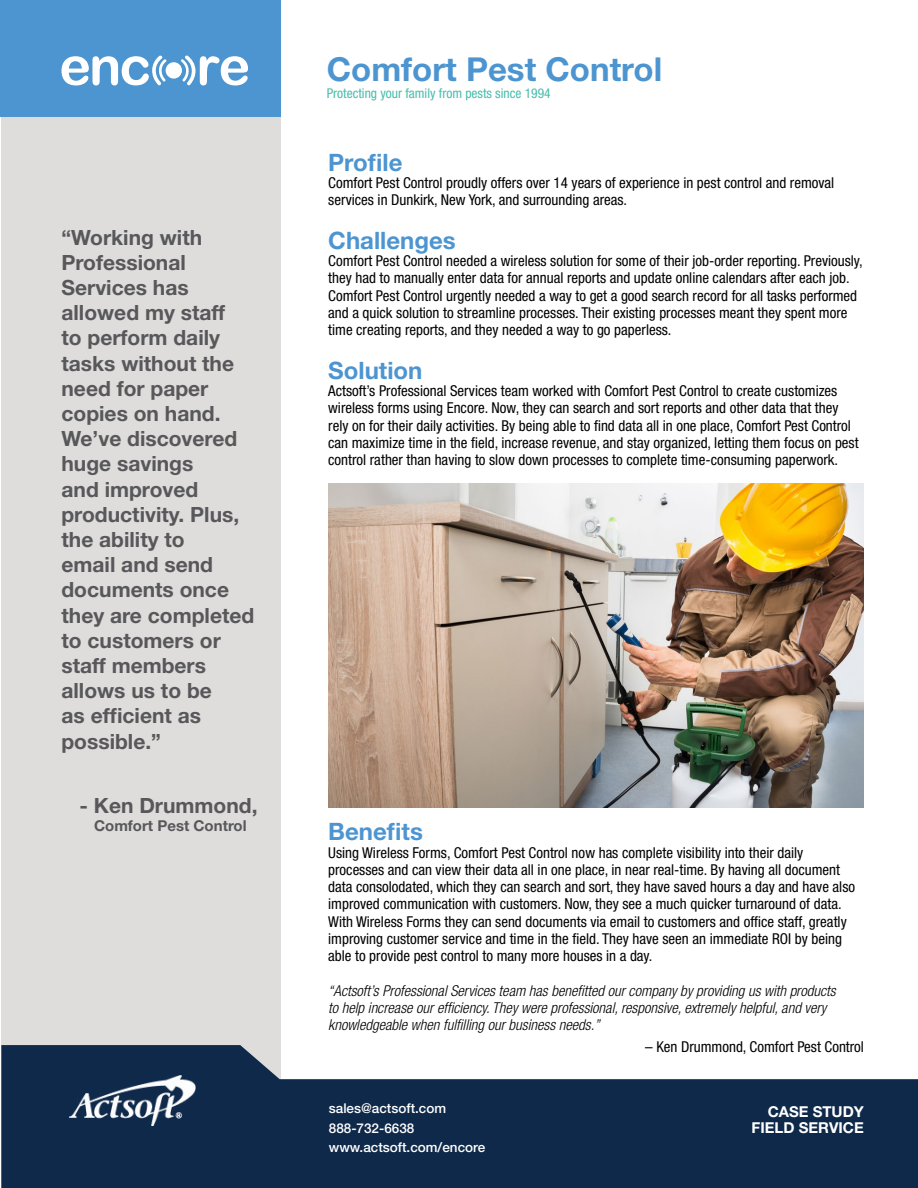
<style>
.page{position:relative;width:918px;height:1188px;background:#fff}
.page>*{position:absolute;margin:0;border:0;box-sizing:border-box;transform-origin:0 0}
.t1{font:700 33px "Helvetica Neue";color:#4d95d1}
.t2{font:700 24px "Helvetica Neue";color:#4d95d1}
.t3{font:700 21px/25.2px "Helvetica Neue";color:#58585b}
.t4{font:condensed 15px/17.2px "Helvetica Neue";color:#000101}
.t5{font:italic 300 condensed 15px/17.2px "Helvetica Neue";color:#000101}
.t6{font:700 15px/16.5px "Helvetica Neue";color:#fff;text-align:right}
.t7{font:700 15px "Helvetica Neue";color:#58585b}
.t8{font:500 13.5px/19.5px "Helvetica Neue";color:#fff}
.t9{font:condensed 13.5px "Helvetica Neue";color:#4abcac}
</style>
<div class="page">
<div style="left:1px;top:0;width:280px;height:1188px;background:#dedddc"></div>
<svg style="left:1px;top:1045px;width:917px;height:143px;fill:#0f294a"></svg>
<div style="left:0;top:0;width:281px;height:117px;background:#4d95d0"></div>
<svg style="left:62px;top:55px;width:105px;height:31px"></svg>
<svg style="left:180px;top:55px;width:68px;height:31px"></svg>
<div style="left:166px;top:62px;width:16px;height:17px;background:#fff;border-radius:50%"></div>
<img style="left:328px;top:483px;width:536px;height:324px">
<img style="left:70px;top:1076px;width:126px;height:49px">
<p class="t3" style="left:62px;top:224px;width:194px">“Working with<br>Professional<br>Services has allowed my staff<br>to perform daily tasks without the need for paper copies on hand.<br>We’ve discovered huge savings<br>and improved productivity. Plus, the ability to<br>email and send documents once they are completed to customers or staff members allows us to be<br>as efficient as possible.”</p>
<h1 class="t1" style="left:327px;top:49px;width:337px">Comfort Pest Control</h1>
<p class="t9" style="left:327px;top:85px;width:225px">Protecting your family from pests since 1994</p>
<h2 class="t2" style="left:328px;top:147px;width:76px">Profile</h2>
<p class="t4" style="left:328px;top:174px;width:508px">Comfort Pest Control proudly offers over 14 years of experience in pest control and removal services in Dunkirk, New York, and surrounding areas.</p>
<h2 class="t2" style="left:328px;top:225px;width:129px">Challenges</h2>
<p class="t4" style="left:328px;top:252px;width:536px">Comfort Pest Control needed a wireless solution for some of their job-order reporting. Previously, they had to manually enter data for annual reports and update online calendars after each job.<br>Comfort Pest Control urgently needed a way to get a good search record for all tasks performed and a quick solution to streamline processes. Their existing processes meant they spent more time creating reports, and they needed a way to go paperless.</p>
<h2 class="t2" style="left:328px;top:356px;width:96px">Solution</h2>
<p class="t4" style="left:328px;top:382px;width:532px">Actsoft’s Professional Services team worked with Comfort Pest Control to create customizes wireless forms using Encore. Now, they can search and sort reports and other data that they rely on for their daily activities. By being able to find data all in one place, Comfort Pest Control can maximize time in the field, increase revenue, and stay organized, letting them focus on pest control rather than having to slow down processes to complete time-consuming paperwork.</p>
<h3 class="t3" style="left:79px;top:792px;width:180px">- Ken Drummond,</h3>
<p class="t7" style="left:94px;top:816px;width:154px">Comfort Pest Control</p>
<h2 class="t2" style="left:328px;top:817px;width:96px">Benefits</h2>
<p class="t4" style="left:328px;top:844px;width:528px">Using Wireless Forms, Comfort Pest Control now has complete visibility into their daily processes and can view their data all in one place, in near real-time. By having all document data consolodated, which they can search and sort, they have saved hours a day and have also improved communication with customers. Now, they see a much quicker turnaround of data.<br>With Wireless Forms they can send documents via email to customers and office staff, greatly improving customer service and time in the field. They have seen an immediate ROI by being able to provide pest control to many more houses in a day.</p>
<p class="t5" style="left:328px;top:982px;width:509px">“Actsoft’s Professional Services team has benefitted our company by providing us with products to help increase our efficiency. They were professional, responsive, extremely helpful, and very knowledgeable when fulfilling our business needs.”</p>
<p class="t4" style="left:645px;top:1038px;width:220px">– Ken Drummond, Comfort Pest Control</p>
<p class="t8" style="left:329px;top:1099px;width:158px">sales@actsoft.com<br>888-732-6638 www.actsoft.com/encore</p>
<p class="t6" style="left:752px;top:1103px;width:114px">CASE STUDY<br>FIELD SERVICE</p>
</div>
